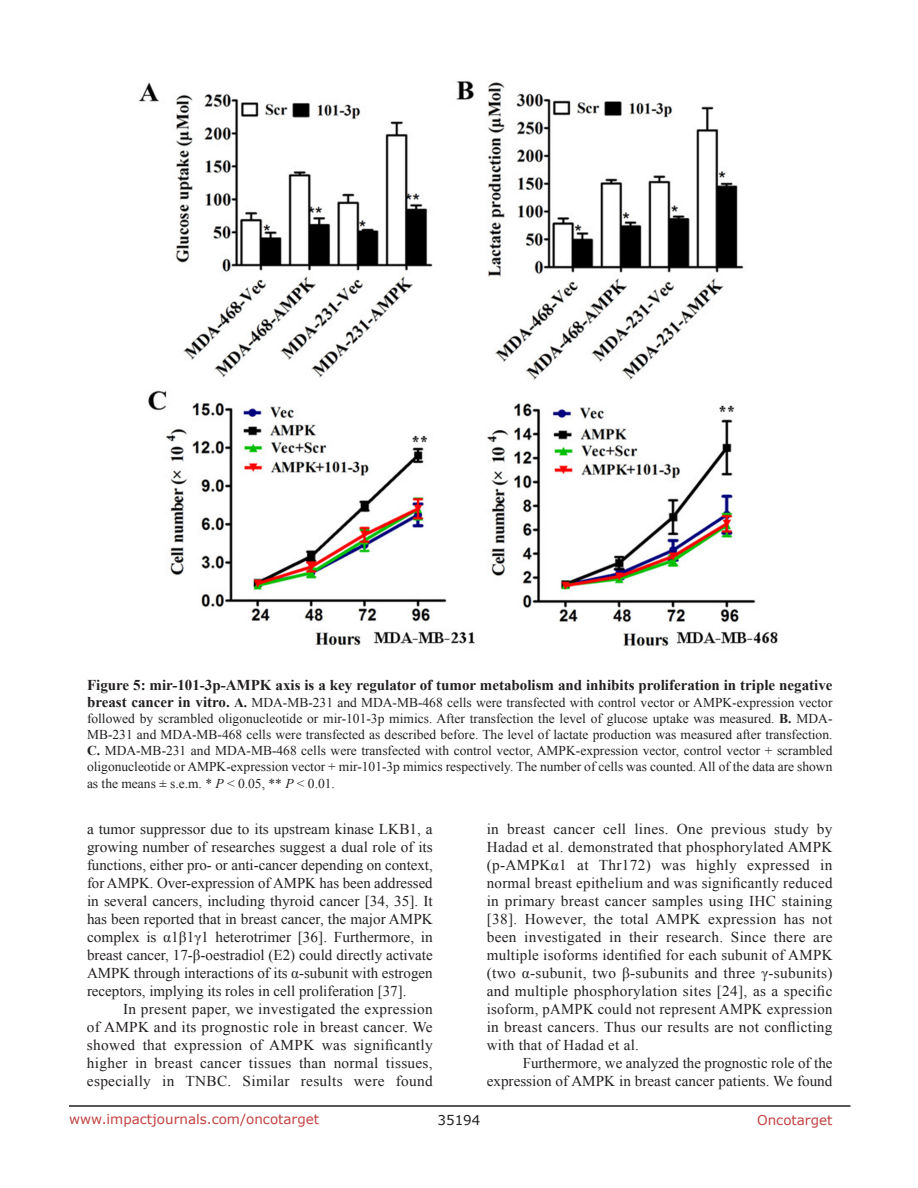
<style>
.page{position:relative;width:918px;height:1188px;background:#fff}
.page>*{position:absolute;margin:0;border:0;box-sizing:border-box;transform-origin:0 0}
.t1{font:15px/18px "Times New Roman";color:#231f20;text-align:justify}
.t2{font:700 15px "Times New Roman";color:#231f20}
.t3{font:13.5px/16.2px "Times New Roman";color:#231f20;text-align:justify}
.t4{font:13.5px "Verdana";color:#c24141}
.t5{font:13.5px "Verdana";color:#231f20}
.s1{font-weight:700;font-size:15px}
.s2{font-weight:700}
.s3{font-style:italic}
</style>
<div class="page">
<hr style="left:69px;top:1105px;width:781px;height:2px;background:#231f20">
<img style="left:139px;top:81px;width:639px;height:566px">
<p class="t2" style="left:87px;top:675px;width:747px">Figure 5: mir-101-3p-AMPK axis is a key regulator of tumor metabolism and inhibits proliferation in triple negative</p>
<p class="t3" style="left:87px;top:694px;width:747px"><span class="s1">breast cancer in vitro.</span> <span class="s2">A.</span> MDA-MB-231 and MDA-MB-468 cells were transfected with control vector or AMPK-expression vector followed by scrambled oligonucleotide or mir-101-3p mimics. After transfection the level of glucose uptake was measured. <span class="s2">B.</span> MDA-MB-231 and MDA-MB-468 cells were transfected as described before. The level of lactate production was measured after transfection.<br><span class="s2">C.</span> MDA-MB-231 and MDA-MB-468 cells were transfected with control vector, AMPK-expression vector, control vector + scrambled oligonucleotide or AMPK-expression vector + mir-101-3p mimics respectively. The number of cells was counted. All of the data are shown as the means ± s.e.m. * <span class="s3">P</span> &lt; 0.05, ** <span class="s3">P</span> &lt; 0.01.</p>
<p class="t1" style="left:87px;top:820px;width:347px">a tumor suppressor due to its upstream kinase LKB1, a growing number of researches suggest a dual role of its functions, either pro- or anti-cancer depending on context, for AMPK. Over-expression of AMPK has been addressed in several cancers, including thyroid cancer [34, 35]. It has been reported that in breast cancer, the major AMPK complex is α1β1γ1 heterotrimer [36]. Furthermore, in breast cancer, 17-β-oestradiol (E2) could directly activate AMPK through interactions of its α-subunit with estrogen receptors, implying its roles in cell proliferation [37].</p>
<p class="t1" style="left:87px;top:1000px;width:347px;text-indent:36px">In present paper, we investigated the expression of AMPK and its prognostic role in breast cancer. We showed that expression of AMPK was significantly higher in breast cancer tissues than normal tissues, especially in TNBC. Similar results were found</p>
<p class="t1" style="left:487px;top:820px;width:347px">in breast cancer cell lines. One previous study by Hadad et al. demonstrated that phosphorylated AMPK (p-AMPKα1 at Thr172) was highly expressed in normal breast epithelium and was significantly reduced in primary breast cancer samples using IHC staining [38]. However, the total AMPK expression has not been investigated in their research. Since there are multiple isoforms identified for each subunit of AMPK (two α-subunit, two β-subunits and three γ-subunits) and multiple phosphorylation sites [24], as a specific isoform, pAMPK could not represent AMPK expression in breast cancers. Thus our results are not conflicting with that of Hadad et al.</p>
<p class="t1" style="left:487px;top:1054px;width:347px;text-align:right">Furthermore, we analyzed the prognostic role of the expression of AMPK in breast cancer patients. We found</p>
<p class="t4" style="left:69px;top:1110px;width:252px">www.impactjournals.com/oncotarget</p>
<p class="t5" style="left:438px;top:1111px;width:44px">35194</p>
<p class="t4" style="left:757px;top:1111px;width:77px">Oncotarget</p>
</div>
